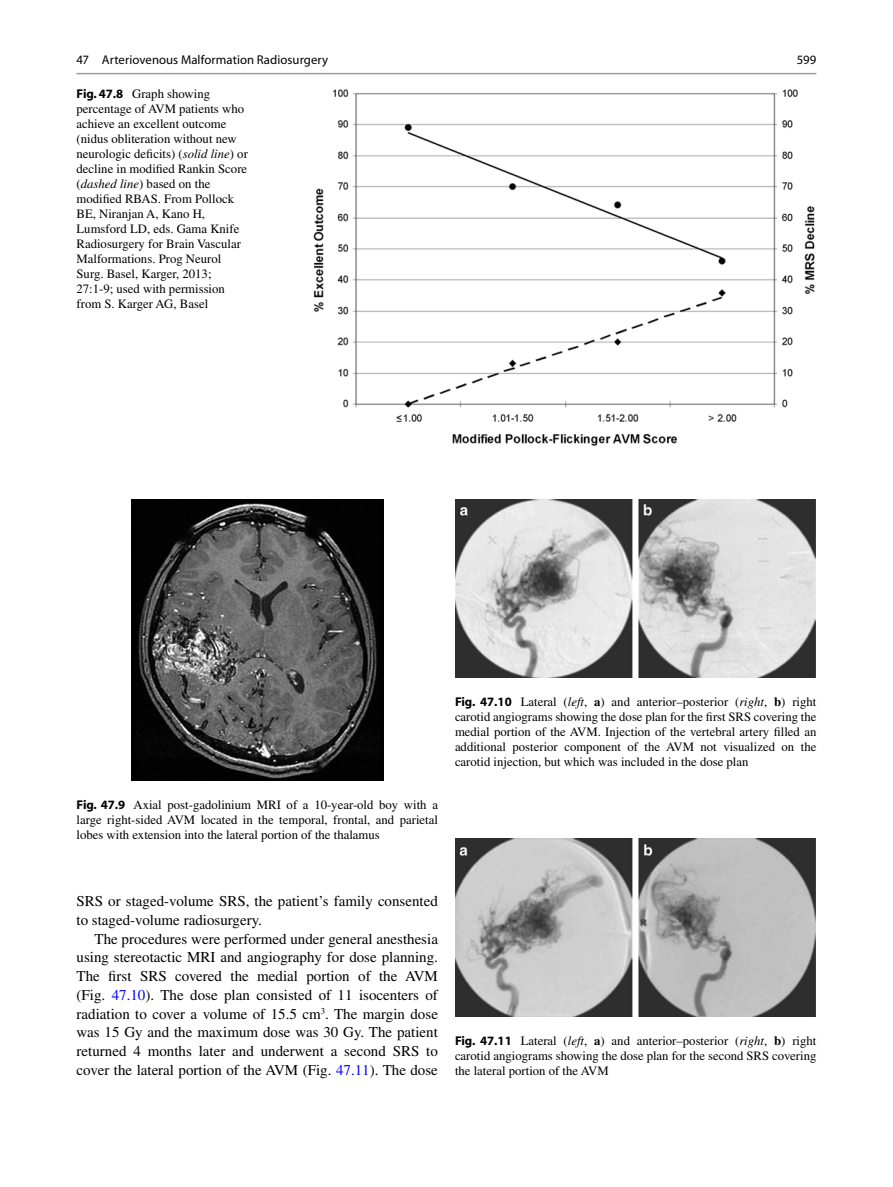
<style>
.page{position:relative;width:893px;height:1187px;background:#fff}
.page>*{position:absolute;margin:0;border:0;box-sizing:border-box;transform-origin:0 0}
.t1{font:15px/18.8px "Pwpnsw Wxrptt Times";color:#000}
.t2{font:12.75px/15px "Pwpnsw Wxrptt Times";color:#000;text-align:justify}
.t3{font:12.75px "Pcrmtk Hjwryp Myriad";letter-spacing:.005em;color:#000}
.s1{font-family:"Hsxpkb Spjnrr Myriad";font-weight:700}
.s2{font-family:"Vkhvwy Fnjqst Times";font-style:italic}
.s3{font-family:"Gywpmd Dgfqhb Times";font-weight:700}
.s4{color:#0000fa}
</style>
<div class="page">
<img style="left:313px;top:89px;width:502px;height:357px">
<img style="left:131px;top:500px;width:252px;height:280px">
<img style="left:456px;top:500px;width:360px;height:177px">
<img style="left:456px;top:838px;width:360px;height:178px">
<hr style="left:77px;top:73px;width:739px;height:1px;background:#9c9c9c">
<p class="t3" style="left:77px;top:55px;width:253px">47 Arteriovenous Malformation Radiosurgery</p>
<p class="t2" style="left:77px;top:87px;width:173px;text-align:left"><span class="s1">Fig. 47.8</span> Graph showing percentage of AVM patients who achieve an excellent outcome (nidus obliteration without new neurologic deficits) ( <span class="s2">solid line</span> ) or decline in modified Rankin Score ( <span class="s2">dashed line</span> ) based on the modified RBAS. From Pollock<br>BE, Niranjan A, Kano H,<br>Lumsford LD, eds. Gama Knife<br>Radiosurgery for Brain Vascular<br>Malformations. Prog Neurol<br>Surg. Basel, Karger, 2013;<br>27:1-9; used with permission from S. Karger AG, Basel</p>
<p class="t3" style="left:797px;top:55px;width:21px">599</p>
<p class="t2" style="left:77px;top:798px;width:363px"><span class="s1">Fig. 47.9</span> Axial post-gadolinium MRI of a 10-year-old boy with a large right-sided AVM located in the temporal, frontal, and parietal lobes with extension into the lateral portion of the thalamus</p>
<p class="t2" style="left:455px;top:695px;width:363px"><span class="s1">Fig. 47.10</span> Lateral ( <span class="s2">left</span> , <span class="s3">a</span> ) and anterior–posterior ( <span class="s2">right</span> , <span class="s3">b</span> ) right carotid angiograms showing the dose plan for the first SRS covering the medial portion of the AVM. Injection of the vertebral artery filled an additional posterior component of the AVM not visualized on the carotid injection, but which was included in the dose plan</p>
<p class="t1" style="left:77px;top:893px;width:363px">SRS or staged-volume SRS, the patient’s family consented to staged-volume radiosurgery.</p>
<p class="t1" style="left:77px;top:930px;width:363px;text-align:justify;text-indent:18px">The procedures were performed under general anesthesia using stereotactic MRI and angiography for dose planning.<br>The first SRS covered the medial portion of the AVM (Fig. <span class="s4">47.10</span> ). The dose plan consisted of 11 isocenters of radiation to cover a volume of 15.5 cm <sup>3</sup> . The margin dose was 15 Gy and the maximum dose was 30 Gy. The patient returned 4 months later and underwent a second SRS to cover the lateral portion of the AVM (Fig. <span class="s4">47.11</span> ). The dose</p>
<p class="t2" style="left:455px;top:1034px;width:363px"><span class="s1">Fig. 47.11</span> Lateral ( <span class="s2">left</span> , <span class="s3">a</span> ) and anterior–posterior ( <span class="s2">right</span> , <span class="s3">b</span> ) right carotid angiograms showing the dose plan for the second SRS covering the lateral portion of the AVM</p>
</div>
